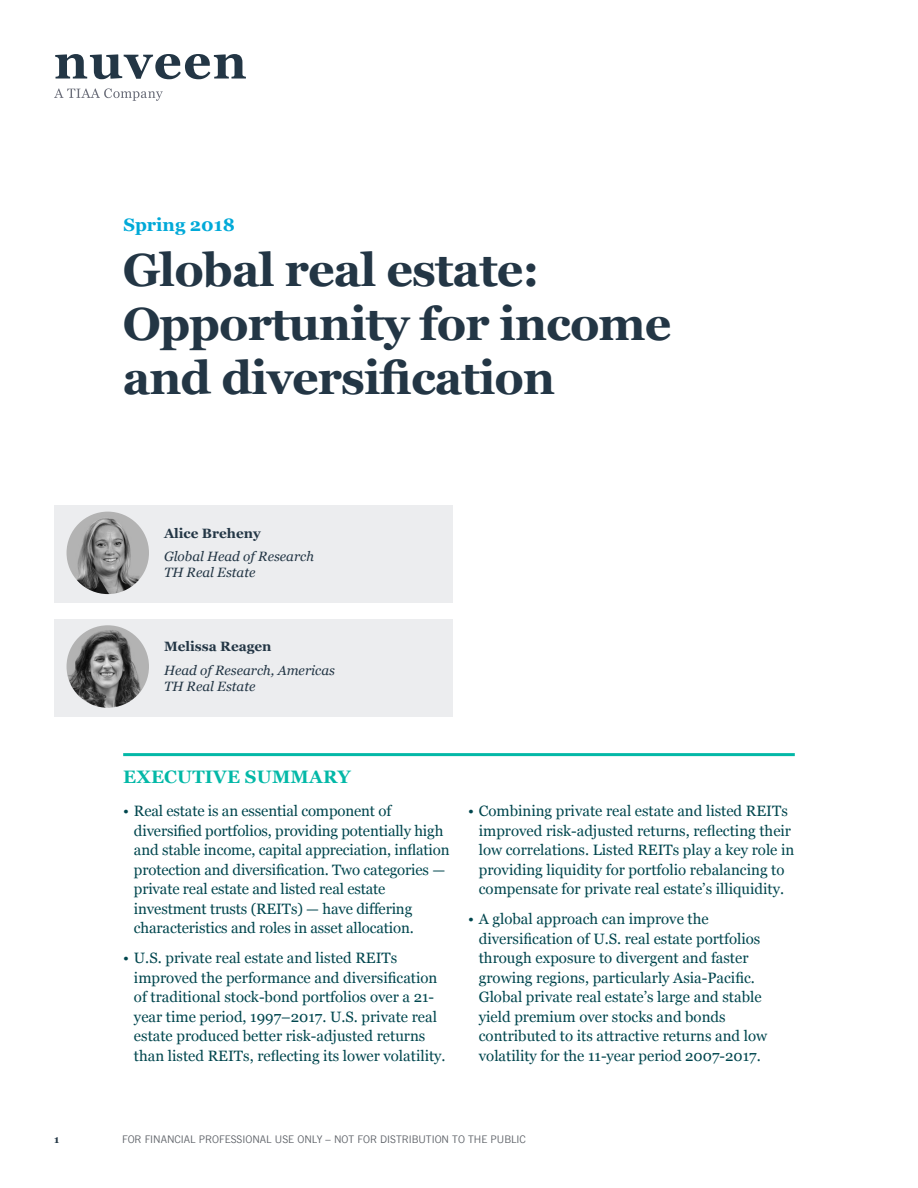
<style>
.page{position:relative;width:918px;height:1188px;background:#fff}
.page>*{position:absolute;margin:0;border:0;box-sizing:border-box;transform-origin:0 0}
.Headline{font:700 46.5px/54px "Georgia";letter-spacing:-.02em;color:#233645}
.Subhead-Summary{font:700 18px "Georgia";letter-spacing:.01em;color:#03b8a7}
.Date{font:700 18px "Georgia";color:#00a9d8}
.t1{font:15px/19.5px "Georgia";color:#00464e}
.Bio_Title{font:italic 13.5px/16.5px "Georgia";color:#233645}
.Bio_Name{font:700 13.5px "Georgia";color:#233645}
.t2{font:10.5px "News Gothic BT";color:#5f6369}
.t3{font:700 10.5px "Georgia";color:#233645}
</style>
<div class="page">
<hr style="left:123px;top:753px;width:672px;height:3px;background:#03b8a7">
<div style="left:54px;top:619px;width:398px;height:98px;background:#ecedef"></div>
<img style="left:67px;top:625px;width:82px;height:83px;border-radius:41px">
<div style="left:54px;top:505px;width:398px;height:98px;background:#ecedef"></div>
<img style="left:67px;top:512px;width:82px;height:82px;border-radius:41px">
<svg style="left:55px;top:54px;width:191px;height:25px"></svg>
<svg style="left:54px;top:88px;width:109px;height:13px"></svg>
<p class="t3" style="left:54px;top:1131px;width:7px">1</p>
<p class="Date" style="left:123px;top:211px;width:113px">Spring 2018</p>
<p class="Headline" style="left:123px;top:240px;width:550px">Global real estate:<br>Opportunity for income and diversification</p>
<p class="Bio_Name" style="left:164px;top:523px;width:98px">Alice Breheny</p>
<p class="Bio_Title" style="left:164px;top:547px;width:151px">Global Head of Research<br>TH Real Estate</p>
<p class="Bio_Name" style="left:164px;top:636px;width:109px">Melissa Reagen</p>
<p class="Bio_Title" style="left:164px;top:661px;width:172px">Head of Research, Americas<br>TH Real Estate</p>
<p class="Subhead-Summary" style="left:123px;top:763px;width:229px">EXECUTIVE SUMMARY</p>
<p class="t1" style="left:134px;top:801px;width:317px;text-indent:-11px">• Real estate is an essential component of diversified portfolios, providing potentially high and stable income, capital appreciation, inflation protection and diversification. Two categories — private real estate and listed real estate investment trusts (REITs) — have differing characteristics and roles in asset allocation.</p>
<p class="t1" style="left:134px;top:948px;width:313px;text-indent:-11px">• U.S. private real estate and listed REITs improved the performance and diversification of traditional stock-bond portfolios over a 21- year time period, 1997–2017. U.S. private real estate produced better risk-adjusted returns than listed REITs, reflecting its lower volatility.</p>
<p class="t1" style="left:479px;top:801px;width:317px;text-indent:-11px">• Combining private real estate and listed REITs improved risk-adjusted returns, reflecting their low correlations. Listed REITs play a key role in providing liquidity for portfolio rebalancing to compensate for private real estate’s illiquidity.</p>
<p class="t1" style="left:479px;top:909px;width:290px;text-indent:-11px">• A global approach can improve the diversification of U.S. real estate portfolios through exposure to divergent and faster growing regions, particularly Asia-Pacific.<br>Global private real estate’s large and stable yield premium over stocks and bonds contributed to its attractive returns and low volatility for the 11-year period 2007-2017.</p>
<p class="t2" style="left:122px;top:1133px;width:405px">FOR FINANCIAL PROFESSIONAL USE ONLY – NOT FOR DISTRIBUTION TO THE PUBLIC</p>
</div>
